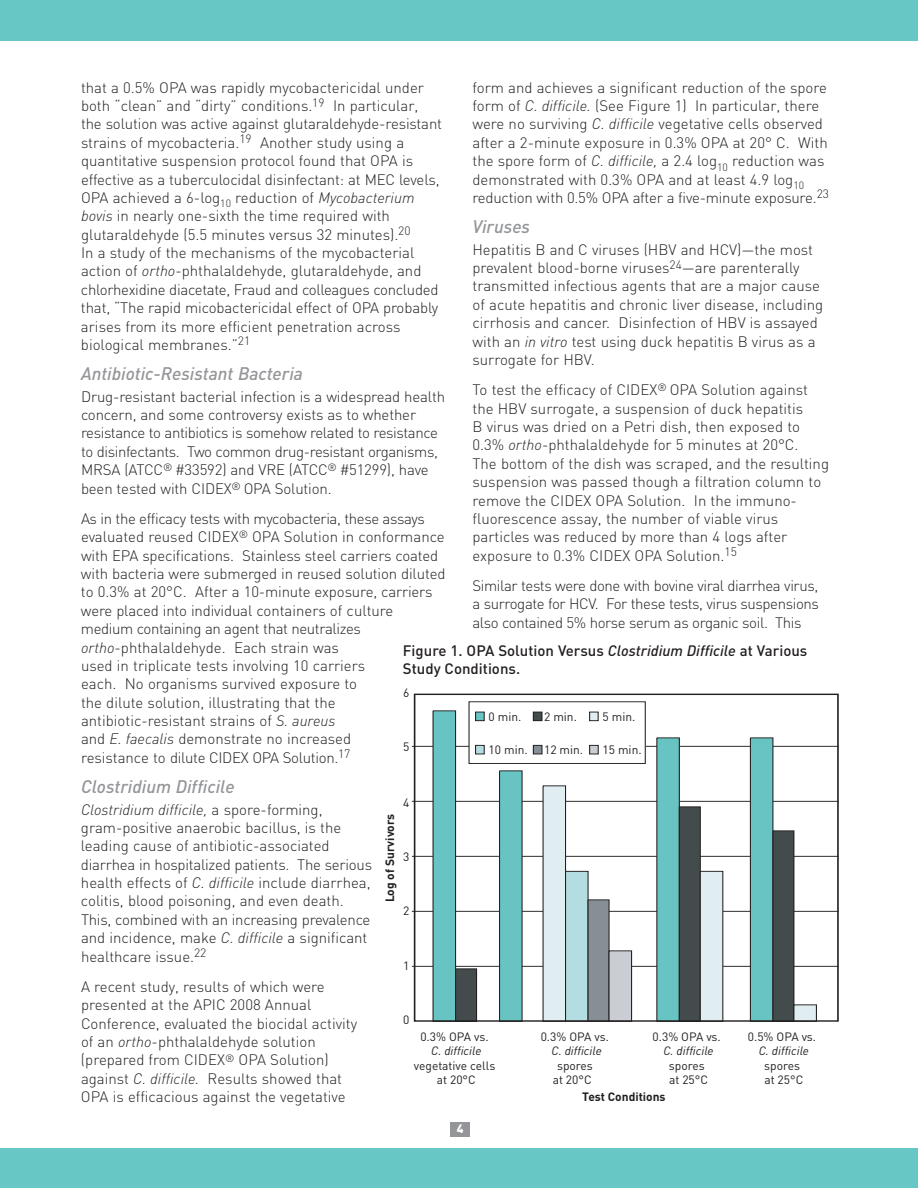
<style>
.page{position:relative;width:918px;height:1188px;background:#66c7c5}
.page>*{position:absolute;margin:0;border:0;box-sizing:border-box;transform-origin:0 0}
.t1{font:italic 500 18px "DIN";color:#939598}
.t2{font:300 15px/18.3px "DIN";color:#231f20}
.t3{font:500 15px/18.5px "DIN";color:#231f20}
.t4{font:12px/14.4px "DIN";color:#231f20;text-align:center}
.t5{font:italic 12px "DIN";color:#231f20}
.t6{font:700 12px "DIN";color:#231f20}
.t7{font:900 12px "DIN";color:#fff}
.s1{font-style:italic}
</style>
<div class="page">
<div style="left:0;top:41px;width:918px;height:1107px;background:#fff"></div>
<hr style="left:412px;top:966px;width:426px;height:1px;background:#231f20">
<hr style="left:412px;top:911px;width:426px;height:1px;background:#231f20">
<hr style="left:412px;top:856px;width:426px;height:1px;background:#231f20">
<hr style="left:412px;top:801px;width:426px;height:1px;background:#231f20">
<hr style="left:412px;top:746px;width:426px;height:1px;background:#231f20">
<div style="left:433px;top:711px;width:23px;height:310px;background:#67c4c3"></div>
<div style="left:433px;top:710px;width:23px;height:312px;border:1px solid #231f20"></div>
<div style="left:750px;top:738px;width:23px;height:283px;background:#67c4c3"></div>
<div style="left:750px;top:737px;width:23px;height:285px;border:1px solid #231f20"></div>
<div style="left:456px;top:969px;width:21px;height:52px;background:#434b4c"></div>
<div style="left:455px;top:968px;width:22px;height:54px;border:1px solid #231f20"></div>
<div style="left:773px;top:831px;width:21px;height:190px;background:#434b4c"></div>
<div style="left:773px;top:830px;width:21px;height:192px;border:1px solid #231f20"></div>
<div style="left:794px;top:1005px;width:22px;height:16px;background:#e0edf1"></div>
<div style="left:794px;top:1004px;width:23px;height:18px;border:1px solid #231f20"></div>
<div style="left:500px;top:771px;width:22px;height:250px;background:#67c4c3"></div>
<div style="left:499px;top:770px;width:23px;height:252px;border:1px solid #231f20"></div>
<div style="left:543px;top:786px;width:23px;height:235px;background:#e0edf1"></div>
<div style="left:566px;top:871px;width:22px;height:150px;background:#b4dde1"></div>
<div style="left:565px;top:871px;width:23px;height:151px;border:1px solid #231f20"></div>
<div style="left:588px;top:900px;width:21px;height:121px;background:#878f96"></div>
<div style="left:588px;top:899px;width:21px;height:123px;border:1px solid #231f20"></div>
<div style="left:609px;top:951px;width:23px;height:70px;background:#caced4"></div>
<div style="left:609px;top:950px;width:23px;height:72px;border:1px solid #231f20"></div>
<div style="left:657px;top:738px;width:22px;height:283px;background:#67c4c3"></div>
<div style="left:679px;top:807px;width:21px;height:214px;background:#434b4c"></div>
<div style="left:679px;top:806px;width:22px;height:216px;border:1px solid #231f20"></div>
<div style="left:700px;top:871px;width:23px;height:150px;background:#e0edf1"></div>
<div style="left:700px;top:871px;width:23px;height:151px;border:1px solid #231f20"></div>
<div style="left:414px;top:694px;width:425px;height:328px;border:2px solid #231f20"></div>
<div style="left:469px;top:702px;width:176px;height:61px;background:#fff"></div>
<div style="left:469px;top:701px;width:177px;height:63px;border:1px solid #231f20"></div>
<div style="left:476px;top:712px;width:8px;height:9px;background:#67c4c3"></div>
<div style="left:475px;top:712px;width:10px;height:9px;border:1px solid #231f20"></div>
<div style="left:533px;top:712px;width:9px;height:9px;background:#434b4c"></div>
<div style="left:533px;top:712px;width:9px;height:9px;border:1px solid #231f20"></div>
<div style="left:590px;top:712px;width:8px;height:9px;background:#e0edf1"></div>
<div style="left:589px;top:712px;width:10px;height:9px;border:1px solid #231f20"></div>
<div style="left:476px;top:745px;width:8px;height:9px;background:#b4dde1"></div>
<div style="left:475px;top:745px;width:10px;height:9px;border:1px solid #231f20"></div>
<div style="left:533px;top:745px;width:9px;height:9px;background:#878f96"></div>
<div style="left:533px;top:745px;width:9px;height:9px;border:1px solid #231f20"></div>
<div style="left:590px;top:745px;width:8px;height:9px;background:#caced4"></div>
<div style="left:589px;top:745px;width:10px;height:9px;border:1px solid #231f20"></div>
<div style="left:450px;top:1122px;width:20px;height:14px;background:#939598"></div>
<p class="t2" style="left:81px;top:78px;width:363px">that a 0.5% OPA was rapidly mycobactericidal under both “clean” and “dirty” conditions.<sup>19</sup> In particular, the solution was active against glutaraldehyde-resistant strains of mycobacteria.<sup>19</sup> Another study using a quantitative suspension protocol found that OPA is effective as a tuberculocidal disinfectant: at MEC levels, OPA achieved a 6-log<sub>10</sub> reduction of <span class="s1">Mycobacterium bovis</span> in nearly one-sixth the time required with glutaraldehyde (5.5 minutes versus 32 minutes).<sup>20<br></sup>In a study of the mechanisms of the mycobacterial action of <span class="s1">ortho</span>-phthalaldehyde, glutaraldehyde, and chlorhexidine diacetate, Fraud and colleagues concluded that, “The rapid micobactericidal effect of OPA probably arises from its more efficient penetration across biological membranes.”<sup>21</sup></p>
<p class="t1" style="left:81px;top:363px;width:223px">Antibiotic-Resistant Bacteria</p>
<p class="t2" style="left:81px;top:387px;width:366px">Drug-resistant bacterial infection is a widespread health concern, and some controversy exists as to whether resistance to antibiotics is somehow related to resistance to disinfectants. Two common drug-resistant organisms, MRSA (ATCC<sup>®</sup> #33592) and VRE (ATCC<sup>®</sup> #51299), have been tested with CIDEX<sup>®</sup> OPA Solution.</p>
<p class="t2" style="left:81px;top:509px;width:366px">As in the efficacy tests with mycobacteria, these assays evaluated reused CIDEX<sup>®</sup> OPA Solution in conformance with EPA specifications. Stainless steel carriers coated with bacteria were submerged in reused solution diluted to 0.3% at 20°C. After a 10-minute exposure, carriers were placed into individual containers of culture medium containing an agent that neutralizes <span class="s1">ortho</span>-phthalaldehyde. Each strain was<br>used in triplicate tests involving 10 carriers<br>each. No organisms survived exposure to<br>the dilute solution, illustrating that the antibiotic-resistant strains of <span class="s1">S. aureus<br></span>and <span class="s1">E. faecalis</span> demonstrate no increased<br>resistance to dilute CIDEX OPA Solution.<sup>17</sup></p>
<p class="t1" style="left:81px;top:776px;width:155px">Clostridium Difficile</p>
<p class="t2" style="left:81px;top:800px;width:293px"><span class="s1">Clostridium difficile,</span> a spore-forming, gram-positive anaerobic bacillus, is the leading cause of antibiotic-associated diarrhea in hospitalized patients. The serious health effects of <span class="s1">C. difficile</span> include diarrhea, colitis, blood poisoning, and even death.<br>This, combined with an increasing prevalence and incidence, make <span class="s1">C. difficile</span> a significant healthcare issue.<sup>22</sup></p>
<p class="t2" style="left:81px;top:977px;width:278px">A recent study, results of which were presented at the APIC 2008 Annual Conference, evaluated the biocidal activity of an <span class="s1">ortho</span>-phthalaldehyde solution (prepared from CIDEX<sup>®</sup> OPA Solution) against <span class="s1">C. difficile.</span> Results showed that OPA is efficacious against the vegetative</p>
<p class="t2" style="left:472px;top:78px;width:358px">form and achieves a significant reduction of the spore form of <span class="s1">C. difficile.</span> (See Figure 1) In particular, there were no surviving <span class="s1">C. difficile</span> vegetative cells observed after a 2-minute exposure in 0.3% OPA at 20° C. With the spore form of <span class="s1">C. difficile,</span> a 2.4 log<sub>10</sub> reduction was demonstrated with 0.3% OPA and at least 4.9 log<sub>10 </sub>reduction with 0.5% OPA after a five-minute exposure.<sup>23</sup></p>
<p class="t1" style="left:472px;top:216px;width:59px">Viruses</p>
<p class="t2" style="left:472px;top:240px;width:352px">Hepatitis B and C viruses (HBV and HCV)—the most prevalent blood-borne viruses<sup>24</sup>—are parenterally transmitted infectious agents that are a major cause of acute hepatitis and chronic liver disease, including cirrhosis and cancer. Disinfection of HBV is assayed with an <span class="s1">in vitro</span> test using duck hepatitis B virus as a surrogate for HBV.</p>
<p class="t2" style="left:472px;top:380px;width:358px">To test the efficacy of CIDEX<sup>®</sup> OPA Solution against the HBV surrogate, a suspension of duck hepatitis<br>B virus was dried on a Petri dish, then exposed to 0.3% <span class="s1">ortho</span>-phthalaldehyde for 5 minutes at 20°C.<br>The bottom of the dish was scraped, and the resulting suspension was passed though a filtration column to remove the CIDEX OPA Solution. In the immuno&shy;fluorescence assay, the number of viable virus particles was reduced by more than 4 logs after exposure to 0.3% CIDEX OPA Solution.<sup>15</sup></p>
<p class="t2" style="left:472px;top:576px;width:348px;text-align:justify">Similar tests were done with bovine viral diarrhea virus, a surrogate for HCV. For these tests, virus suspensions also contained 5% horse serum as organic soil. This</p>
<p class="t3" style="left:403px;top:641px;width:406px">Figure 1. OPA Solution Versus <span class="s1">Clostridium Difficile</span> at Various<br>Study Conditions.</p>
<p class="t4" style="left:489px;top:709px;width:31px">0 min</p>
<p class="t4" style="left:544px;top:709px;width:31px">2 min</p>
<p class="t4" style="left:603px;top:709px;width:31px">5 min</p>
<p class="t4" style="left:489px;top:742px;width:37px">10 min</p>
<p class="t4" style="left:544px;top:742px;width:37px">12 min</p>
<p class="t4" style="left:603px;top:742px;width:37px">15 min</p>
<p class="t4" style="left:403px;top:795px;width:8px">4</p>
<p class="t6" style="left:383px;top:902px;width:90px;rotate:-90deg">Log of Survivors</p>
<p class="t4" style="left:403px;top:849px;width:8px">3</p>
<p class="t4" style="left:420px;top:1029px;width:67px">0.3% OPA vs</p>
<p class="t5" style="left:431px;top:1044px;width:52px">C. difficile</p>
<p class="t4" style="left:414px;top:1058px;width:83px">vegetative cel s at 20°C</p>
<p class="t4" style="left:541px;top:1029px;width:67px">0.3% OPA vs</p>
<p class="t5" style="left:551px;top:1044px;width:52px">C. difficile</p>
<p class="t4" style="left:553px;top:1058px;width:42px">spores at 20°C</p>
<p class="t4" style="left:653px;top:1029px;width:67px">0.3% OPA vs</p>
<p class="t5" style="left:663px;top:1044px;width:52px">C. difficile</p>
<p class="t4" style="left:669px;top:1058px;width:41px;text-align:left">spores at 25°C</p>
<p class="t4" style="left:748px;top:1029px;width:67px">0.5% OPA vs</p>
<p class="t5" style="left:759px;top:1044px;width:52px">C. difficile</p>
<p class="t4" style="left:764px;top:1058px;width:41px;text-align:left">spores at 25°C</p>
<p class="t6" style="left:582px;top:1090px;width:85px">Test Conditions</p>
<p class="t7" style="left:457px;top:1121px;width:8px">4</p>
</div>
